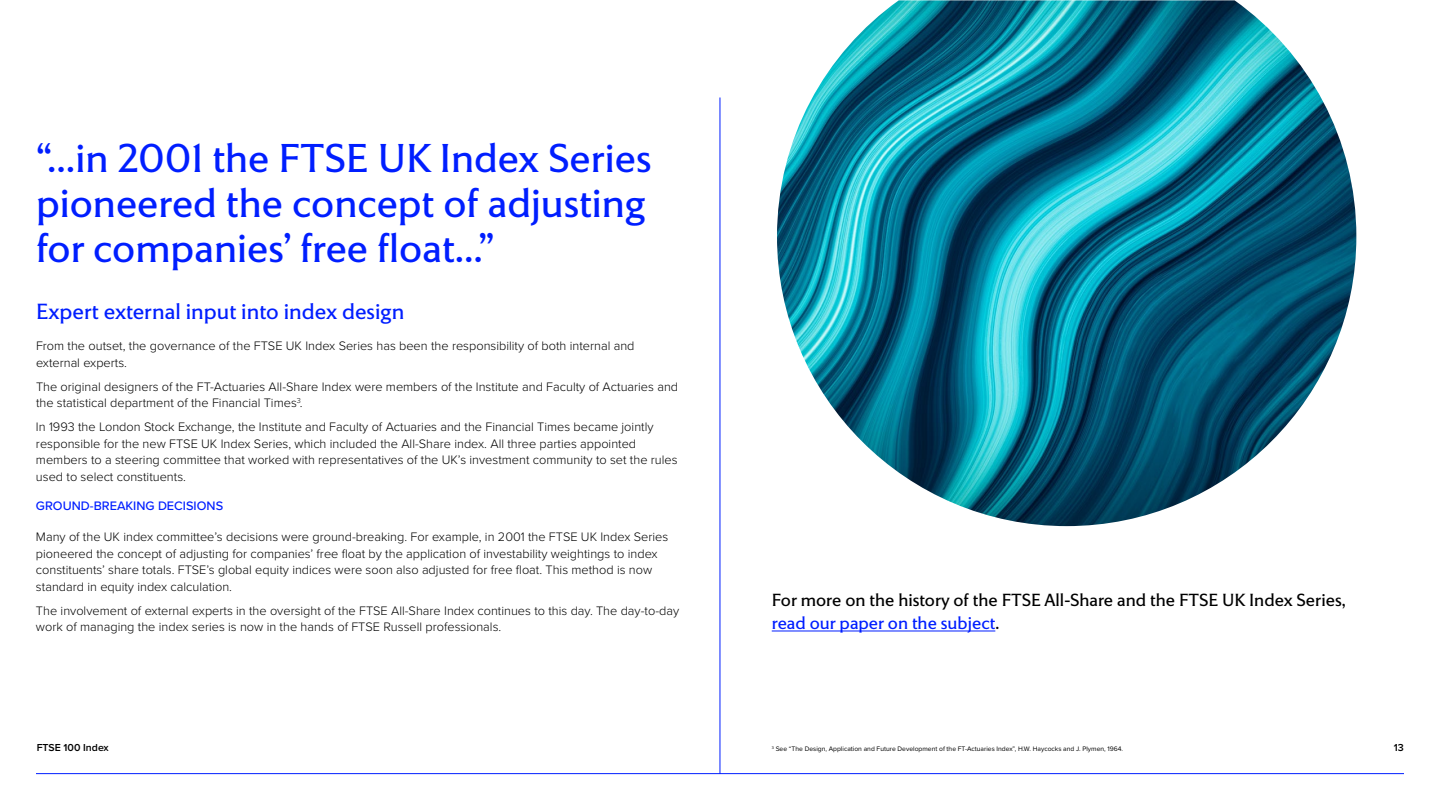
<style>
.page{position:relative;width:1440px;height:810px;background:#fff}
.page>*{position:absolute;margin:0;border:0;box-sizing:border-box;transform-origin:0 0}
.t1{font:41.25px/45px "LSEG Motto";color:#001eff}
.t2{font:22.5px "LSEG Motto";color:#001eff}
.t3{font:18px/23.2px "LSEG Motto";color:#000}
.t4{font:300 12.75px/16.5px "Proxima Nova";color:#000}
.t5{font:500 12.75px "Proxima Nova";color:#001eff}
.t6{font:600 10.5px "Proxima Nova";color:#000}
.t7{font:6.75px "Proxima Nova";color:#000}
.s1{color:#001eff}
</style>
<div class="page">
<hr style="left:36px;top:773px;width:1368px;height:1px;background:#001eff">
<hr style="left:720px;top:98px;width:1px;height:676px;background:#001eff">
<hr style="left:772px;top:631px;width:223px;height:1px;background:#001eff">
<img style="left:777px;top:0;width:579px;height:526px">
<h1 class="t1" style="left:36px;top:135px;width:617px">“…in 2001 the FTSE UK Index Series pioneered the concept of adjusting for companies’ free float…”</h1>
<h2 class="t2" style="left:36px;top:298px;width:370px">Expert external input into index design</h2>
<p class="t4" style="left:36px;top:337px;width:600px">From the outset, the governance of the FTSE UK Index Series has been the responsibility of both internal and external experts.</p>
<p class="t4" style="left:36px;top:377px;width:644px">The original designers of the FT-Actuaries All-Share Index were members of the Institute and Faculty of Actuaries and the statistical department of the Financial Times<sup>3</sup>.</p>
<p class="t4" style="left:36px;top:418px;width:643px">In 1993 the London Stock Exchange, the Institute and Faculty of Actuaries and the Financial Times became jointly responsible for the new FTSE UK Index Series, which included the All-Share index. All three parties appointed members to a steering committee that worked with representatives of the UK’s investment community to set the rules used to select constituents.</p>
<p class="t5" style="left:36px;top:496px;width:189px">GROUND-BREAKING DECISIONS</p>
<p class="t4" style="left:36px;top:528px;width:634px">Many of the UK index committee’s decisions were ground-breaking. For example, in 2001 the FTSE UK Index Series pioneered the concept of adjusting for companies’ free float by the application of investability weightings to index constituents’ share totals. FTSE’s global equity indices were soon also adjusted for free float. This method is now standard in equity index calculation.</p>
<p class="t4" style="left:36px;top:602px;width:645px">The involvement of external experts in the oversight of the FTSE All-Share Index continues to this day. The day-to-day work of managing the index series is now in the hands of FTSE Russell professionals.</p>
<h3 class="t3" style="left:772px;top:588px;width:576px">For more on the history of the FTSE All-Share and the FTSE UK Index Series, <span class="s1">read our paper on the subject</span>.</h3>
<p class="t6" style="left:37px;top:740px;width:73px">FTSE 100 Index</p>
<p class="t6" style="left:1394px;top:740px;width:12px">13</p>
<p class="t7" style="left:772px;top:744px;width:353px"><sup>3</sup> See “The Design, Application and Future Development of the FT-Actuaries Index”, H.W. Haycocks and J. Plymen, 1964.</p>
</div>
